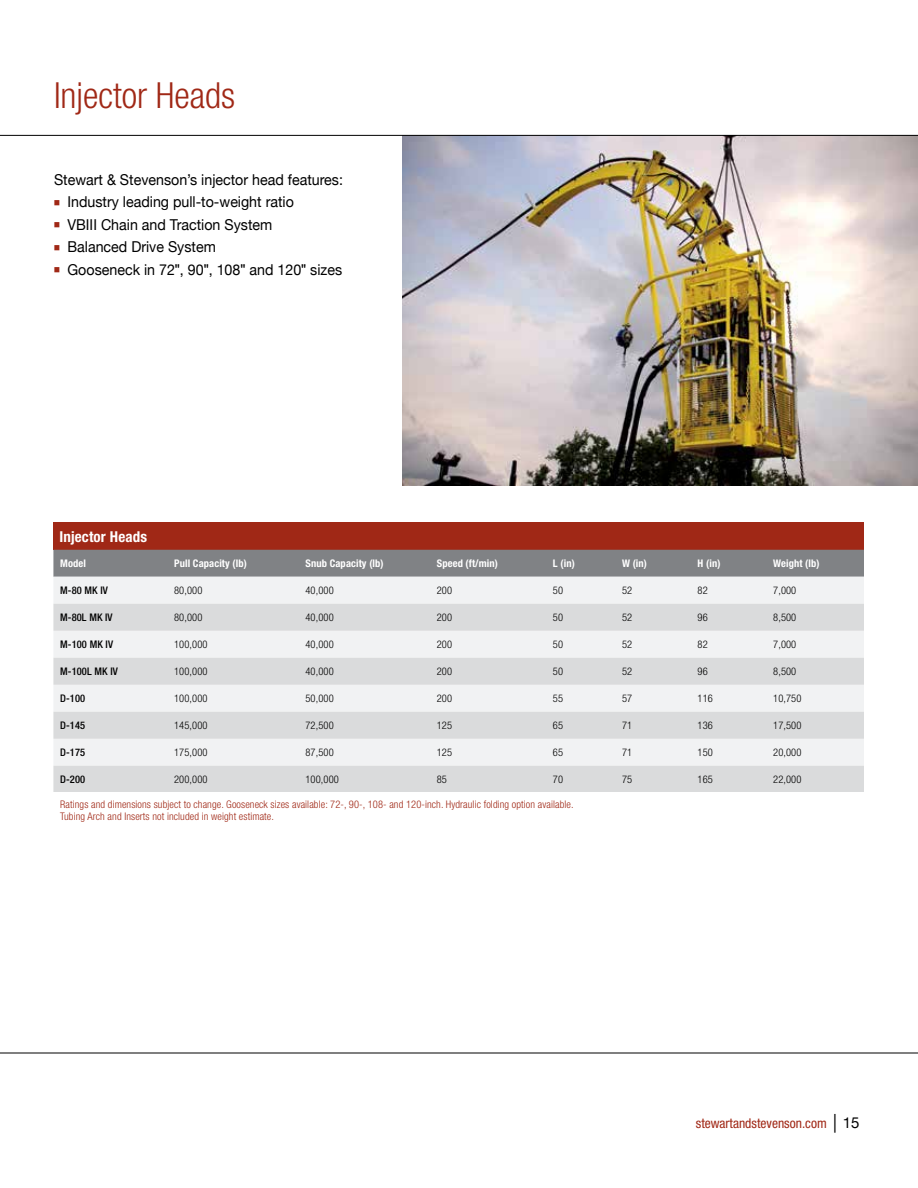
<style>
.page{position:relative;width:918px;height:1188px;background:#fff}
.page>*{position:absolute;margin:0;border:0;box-sizing:border-box;transform-origin:0 0}
.t1{font:300 condensed 36px "Helvetica Neue";color:#a02816}
.t2{font:15px "Helvetica Neue";color:#000;scale:.95 1}
.t3{font:700 condensed 15px "Helvetica Neue";letter-spacing:.01em;color:#fff}
.t4{font:condensed 13.5px "Helvetica Neue";color:#a02816}
.t5{font:300 condensed 10.5px "Helvetica Neue";letter-spacing:.01em;color:#000}
.t6{font:300 condensed 10.5px/12.6px "Helvetica Neue";letter-spacing:.01em;color:#a02816}
.t7{font:700 condensed 10.5px "Helvetica Neue";letter-spacing:.01em;color:#fff}
.t8{font:500 condensed 10.5px "Helvetica Neue";letter-spacing:.01em;color:#000}
.s1{color:#a02816}
.s2{font-family:"Arial"}
.s3{font-family:"Myriad Pro";font-size:18.75px;color:#000}
.s4{font-stretch:normal;font-size:15px;color:#000}
</style>
<div class="page">
<div style="left:53px;top:522px;width:811px;height:28px;background:#a02816"></div>
<div style="left:53px;top:550px;width:811px;height:27px;background:#808285"></div>
<div style="left:53px;top:577px;width:811px;height:135px;background:#f1f2f3"></div>
<svg style="left:53px;top:604px;width:811px;height:81px;fill:#dadbdc"></svg>
<svg style="left:53px;top:712px;width:811px;height:80px;fill:#dadbdc"></svg>
<img style="left:402px;top:136px;width:516px;height:350px">
<hr style="left:0;top:1053px;width:918px;height:1px;background:#000">
<hr style="left:0;top:135px;width:918px;height:1px;background:#000">
<h1 class="t1" style="left:54px;top:75px;width:183px">Injector Heads</h1>
<h2 class="t2" style="left:54px;top:168px;width:306px">Stewart &amp; Stevenson’s injector head features:</h2>
<h2 class="t2" style="left:54px;top:191px;width:254px"><span class="s1">■</span> Industry leading pull-to-weight ratio</h2>
<h2 class="t2" style="left:54px;top:213px;width:231px"><span class="s1">■</span> VBIII Chain and Traction System</h2>
<h2 class="t2" style="left:54px;top:236px;width:172px"><span class="s1">■</span> Balanced Drive System</h2>
<h2 class="t2" style="left:54px;top:258px;width:305px"><span class="s1">■</span> Gooseneck in 72<span class="s2">ʺ</span>, 90<span class="s2">ʺ</span>, 108<span class="s2">ʺ</span> and 120<span class="s2">ʺ</span> sizes</h2>
<h2 class="t3" style="left:59px;top:527px;width:89px">Injector Heads</h2>
<p class="t7" style="left:60px;top:557px;width:27px">Model</p>
<p class="t7" style="left:174px;top:557px;width:74px">Pull Capacity (lb)</p>
<p class="t7" style="left:306px;top:557px;width:80px">Snub Capacity (lb)</p>
<p class="t7" style="left:437px;top:557px;width:63px">Speed (ft/min)</p>
<p class="t7" style="left:553px;top:557px;width:23px">L (in)</p>
<p class="t7" style="left:622px;top:557px;width:27px">W (in)</p>
<p class="t7" style="left:698px;top:557px;width:24px">H (in)</p>
<p class="t7" style="left:773px;top:557px;width:48px">Weight (lb)</p>
<p class="t8" style="left:60px;top:584px;width:49px">M-80 MK IV</p>
<p class="t5" style="left:174px;top:585px;width:30px">80,000</p>
<p class="t5" style="left:306px;top:585px;width:30px">40,000</p>
<p class="t5" style="left:437px;top:585px;width:17px">200</p>
<p class="t5" style="left:553px;top:585px;width:12px">50</p>
<p class="t5" style="left:622px;top:585px;width:12px">52</p>
<p class="t5" style="left:698px;top:585px;width:12px">82</p>
<p class="t5" style="left:773px;top:585px;width:25px">7,000</p>
<p class="t8" style="left:60px;top:611px;width:54px">M-80L MK IV</p>
<p class="t5" style="left:174px;top:612px;width:30px">80,000</p>
<p class="t5" style="left:306px;top:612px;width:30px">40,000</p>
<p class="t5" style="left:437px;top:612px;width:17px">200</p>
<p class="t5" style="left:553px;top:612px;width:12px">50</p>
<p class="t5" style="left:622px;top:612px;width:12px">52</p>
<p class="t5" style="left:698px;top:612px;width:12px">96</p>
<p class="t5" style="left:773px;top:612px;width:25px">8,500</p>
<p class="t8" style="left:60px;top:638px;width:54px">M-100 MK IV</p>
<p class="t5" style="left:174px;top:639px;width:35px">100,000</p>
<p class="t5" style="left:306px;top:639px;width:30px">40,000</p>
<p class="t5" style="left:437px;top:639px;width:17px">200</p>
<p class="t5" style="left:553px;top:639px;width:12px">50</p>
<p class="t5" style="left:622px;top:639px;width:12px">52</p>
<p class="t5" style="left:698px;top:639px;width:12px">82</p>
<p class="t5" style="left:773px;top:639px;width:25px">7,000</p>
<p class="t8" style="left:60px;top:665px;width:59px">M-100L MK IV</p>
<p class="t5" style="left:174px;top:666px;width:35px">100,000</p>
<p class="t5" style="left:306px;top:666px;width:30px">40,000</p>
<p class="t5" style="left:437px;top:666px;width:17px">200</p>
<p class="t5" style="left:553px;top:666px;width:12px">50</p>
<p class="t5" style="left:622px;top:666px;width:12px">52</p>
<p class="t5" style="left:698px;top:666px;width:12px">96</p>
<p class="t5" style="left:773px;top:666px;width:25px">8,500</p>
<p class="t8" style="left:60px;top:692px;width:27px">D-100</p>
<p class="t5" style="left:174px;top:693px;width:35px">100,000</p>
<p class="t5" style="left:306px;top:693px;width:30px">50,000</p>
<p class="t5" style="left:437px;top:693px;width:17px">200</p>
<p class="t5" style="left:553px;top:693px;width:12px">55</p>
<p class="t5" style="left:622px;top:693px;width:12px">57</p>
<p class="t5" style="left:698px;top:693px;width:17px">116</p>
<p class="t5" style="left:773px;top:693px;width:30px">10,750</p>
<p class="t8" style="left:60px;top:719px;width:27px">D-145</p>
<p class="t5" style="left:174px;top:720px;width:35px">145,000</p>
<p class="t5" style="left:306px;top:720px;width:30px">72,500</p>
<p class="t5" style="left:437px;top:720px;width:17px">125</p>
<p class="t5" style="left:553px;top:720px;width:12px">65</p>
<p class="t5" style="left:622px;top:720px;width:12px">71</p>
<p class="t5" style="left:698px;top:720px;width:17px">136</p>
<p class="t5" style="left:773px;top:720px;width:30px">17,500</p>
<p class="t8" style="left:60px;top:746px;width:27px">D-175</p>
<p class="t5" style="left:174px;top:747px;width:35px">175,000</p>
<p class="t5" style="left:306px;top:747px;width:30px">87,500</p>
<p class="t5" style="left:437px;top:747px;width:17px">125</p>
<p class="t5" style="left:553px;top:747px;width:12px">65</p>
<p class="t5" style="left:622px;top:747px;width:12px">71</p>
<p class="t5" style="left:698px;top:747px;width:17px">150</p>
<p class="t5" style="left:773px;top:747px;width:30px">20,000</p>
<p class="t8" style="left:60px;top:773px;width:27px">D-200</p>
<p class="t5" style="left:174px;top:774px;width:35px">200,000</p>
<p class="t5" style="left:306px;top:774px;width:35px">100,000</p>
<p class="t5" style="left:437px;top:774px;width:12px">85</p>
<p class="t5" style="left:553px;top:774px;width:12px">70</p>
<p class="t5" style="left:622px;top:774px;width:12px">75</p>
<p class="t5" style="left:698px;top:774px;width:17px">165</p>
<p class="t5" style="left:773px;top:774px;width:30px">22,000</p>
<p class="t6" style="left:60px;top:798px;width:515px">Ratings and dimensions subject to change. Gooseneck sizes available: 72-, 90-, 108- and 120-inch. Hydraulic folding option available.<br>Tubing Arch and Inserts not included in weight estimate.</p>
<p class="t4" style="left:696px;top:1115px;width:165px">stewartandstevenson.com <span class="s3">|</span> <span class="s4">15</span></p>
</div>
